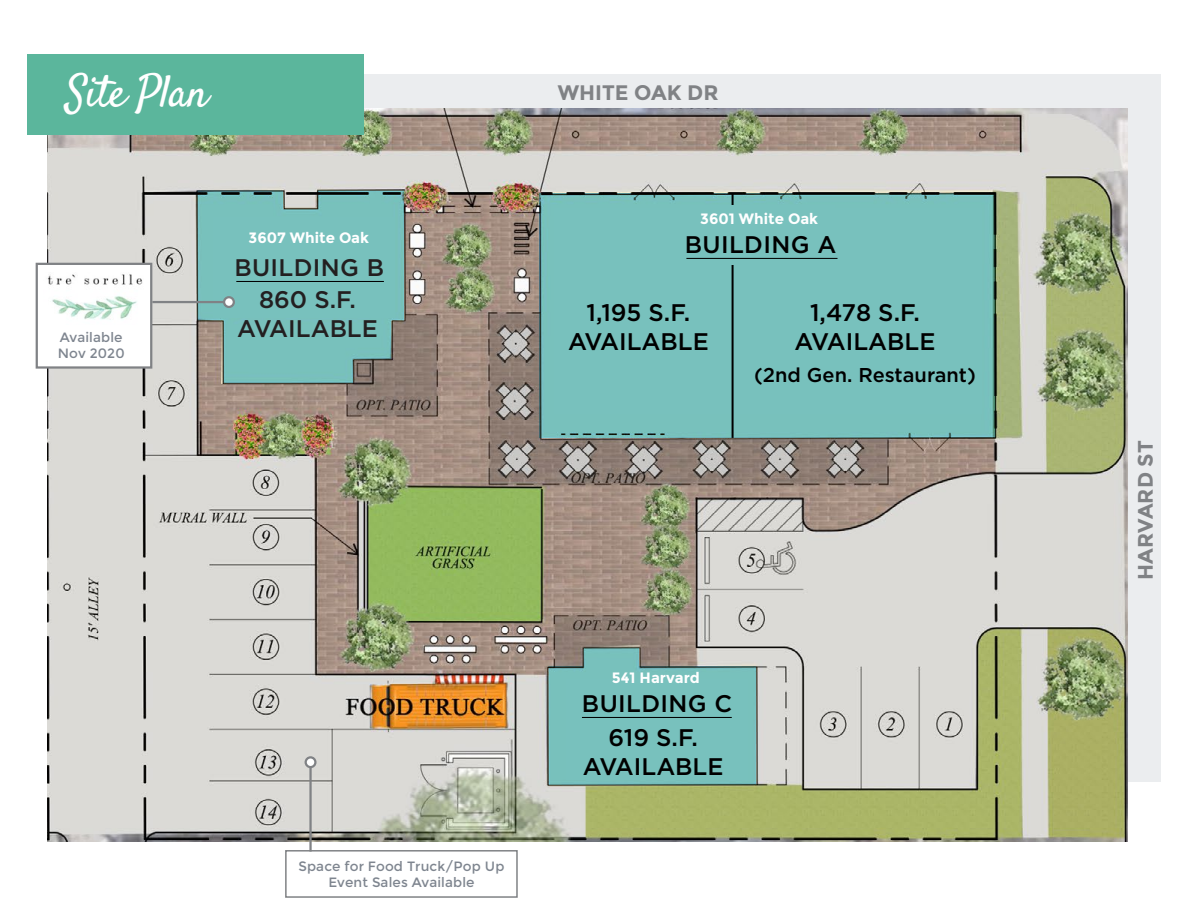
<style>
.page{position:relative;width:1188px;height:918px;background:#fff}
.page>*{position:absolute;margin:0;border:0;box-sizing:border-box;transform-origin:0 0}
.t1{font:45px "Satisfy";letter-spacing:-.025em;color:#fff}
.t2{font:500 24px/28.8px "Gotham";color:#000;text-align:center}
.t3{font:500 24px/32.1px "Gotham";color:#231f20;text-align:center}
.t4{font:700 21px "Montserrat";color:#808285}
.t5{font:500 19.95px "Gotham";color:#000}
.t6{font:700 15px "Montserrat";color:#fff}
.t7{font:13.5px/16.2px "Montserrat";letter-spacing:.01em;color:#7e858f;text-align:center}
</style>
<div class="page">
<div style="left:205px;top:75px;width:956px;height:707px;background:#ebedef"></div>
<img style="left:48px;top:108px;width:1080px;height:733px">
<svg style="left:197px;top:190px;width:207px;height:193px;background:#78b5b0"></svg>
<svg style="left:548px;top:648px;width:208px;height:137px;background:#7bbbb7"></svg>
<div style="left:539px;top:193px;width:457px;height:245px;background:#78c1bd"></div>
<hr style="left:686px;top:258px;width:152px;height:1px;background:#000">
<hr style="left:582px;top:717px;width:150px;height:1px;background:#000">
<hr style="left:236px;top:281px;width:148px;height:1px;background:#000">
<div style="left:36px;top:263px;width:116px;height:106px;background:#fff;border:2px solid #808285"></div>
<img style="left:47px;top:274px;width:96px;height:46px">
<div style="left:27px;top:54px;width:337px;height:81px;background:#5bb69c"></div>
<div style="left:285px;top:850px;width:233px;height:48px;border:2px solid #808285"></div>
<hr style="left:152px;top:301px;width:73px;height:2px;background:#808285">
<div style="left:224px;top:297px;width:10px;height:10px;background:#fff;border-radius:50%"></div>
<div style="left:223px;top:296px;width:12px;height:12px;border:2px solid #808285;border-radius:50%"></div>
<hr style="left:309px;top:767px;width:3px;height:85px;background:#808285">
<div style="left:306px;top:757px;width:9px;height:10px;background:#fff;border-radius:50%"></div>
<div style="left:305px;top:756px;width:12px;height:12px;border:2px solid #808285;border-radius:50%"></div>
<h1 class="t1" style="left:66px;top:64px;width:144px">Site Plan</h1>
<p class="t6" style="left:249px;top:229px;width:122px">3607 White Oak</p>
<p class="t3" style="left:234px;top:252px;width:151px">BUILDING B<br>860 S.F.</p>
<p class="t7" style="left:60px;top:330px;width:64px">Available</p>
<p class="t3" style="left:237px;top:312px;width:142px">AVAILABLE</p>
<p class="t7" style="left:58px;top:346px;width:68px">Nov 2020</p>
<p class="t4" style="left:558px;top:80px;width:162px">WHITE OAK DR</p>
<p class="t6" style="left:700px;top:210px;width:119px">3601 White Oak</p>
<p class="t2" style="left:685px;top:230px;width:153px">BUILDING A</p>
<p class="t2" style="left:568px;top:298px;width:142px">1,195 S.F.<br>AVAILABLE</p>
<p class="t2" style="left:795px;top:298px;width:142px">1,478 S.F.<br>AVAILABLE</p>
<p class="t5" style="left:754px;top:361px;width:223px">(2nd Gen. Restaurant)</p>
<p class="t7" style="left:298px;top:858px;width:207px">Space for Food Truck/Pop Up<br>Event Sales Available</p>
<p class="t6" style="left:612px;top:669px;width:89px">541 Harvard</p>
<p class="t2" style="left:582px;top:687px;width:152px;line-height:34px">BUILDING C<br>619 S.F.</p>
<p class="t2" style="left:583px;top:752px;width:142px">AVAILABLE</p>
<p class="t4" style="left:1133px;top:580px;width:140px;rotate:-90deg">HARVARD ST</p>
</div>
